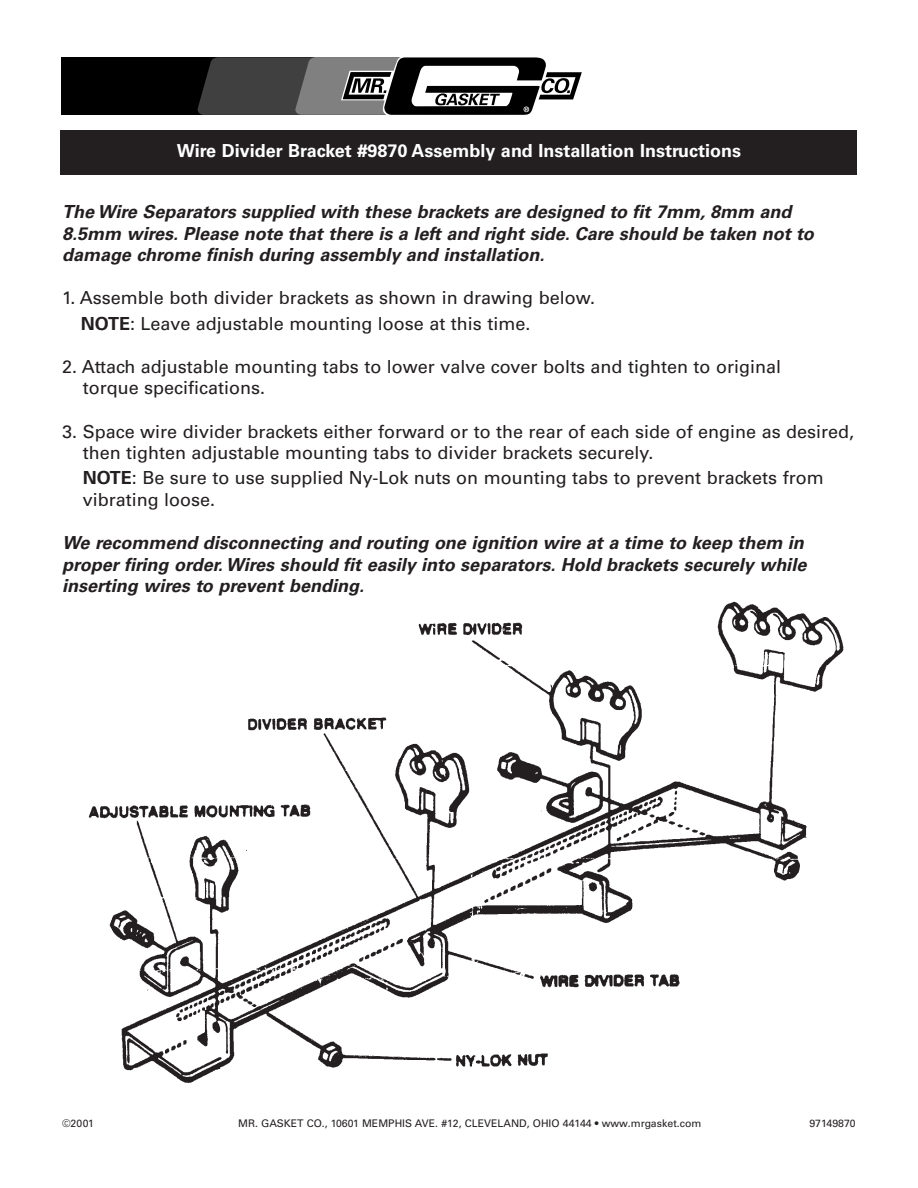
<style>
.page{position:relative;width:918px;height:1188px;background:#fff}
.page>*{position:absolute;margin:0;border:0;box-sizing:border-box;transform-origin:0 0}
.t1{font:18px/21.6px "Univers";color:#231f20}
.t2{font:italic 700 18px/21.6px "Univers";color:#231f20}
.t3{font:700 18px "Univers";color:#fff}
.t4{font:10.5px "Univers";color:#231f20}
.s1{font-weight:700}
</style>
<div class="page">
<div style="left:61px;top:130px;width:796px;height:45px;background:#231f20"></div>
<div style="left:61px;top:58px;width:462px;height:57px;background:#000"></div>
<svg style="left:198px;top:57px;width:384px;height:58px"></svg>
<img style="left:88px;top:601px;width:756px;height:483px">
<p class="t3" style="left:177px;top:144px;width:566px">Wire Divider Bracket #9870 Assembly and Installation Instructions</p>
<p class="t2" style="left:62px;top:202px;width:753px">The Wire Separators supplied with these brackets are designed to fit 7mm, 8mm and<br>8.5mm wires. Please note that there is a left and right side. Care should be taken not to damage chrome finish during assembly and installation.</p>
<p class="t1" style="left:81px;top:287px;width:516px;line-height:25.2px;text-indent:-19px">1. Assemble both divider brackets as shown in drawing below.<br><span class="s1">NOTE</span>: Leave adjustable mounting loose at this time.</p>
<p class="t1" style="left:83px;top:357px;width:700px;text-indent:-20px">2. Attach adjustable mounting tabs to lower valve cover bolts and tighten to original torque specifications.</p>
<p class="t1" style="left:83px;top:422px;width:773px;text-indent:-20px">3. Space wire divider brackets either forward or to the rear of each side of engine as desired, then tighten adjustable mounting tabs to divider brackets securely.</p>
<p class="t1" style="left:83px;top:469px;width:743px"><span class="s1">NOTE</span>: Be sure to use supplied Ny-Lok nuts on mounting tabs to prevent brackets from vibrating loose.</p>
<p class="t2" style="left:62px;top:534px;width:746px">We recommend disconnecting and routing one ignition wire at a time to keep them in proper firing order. Wires should fit easily into separators. Hold brackets securely while inserting wires to prevent bending.</p>
<p class="t4" style="left:62px;top:1120px;width:33px">©2001</p>
<p class="t4" style="left:238px;top:1120px;width:465px">MR. GASKET CO., 10601 MEMPHIS AVE. #12, CLEVELAND, OHIO 44144 • www.mrgasket.com</p>
<p class="t4" style="left:809px;top:1120px;width:48px">97149870</p>
</div>
